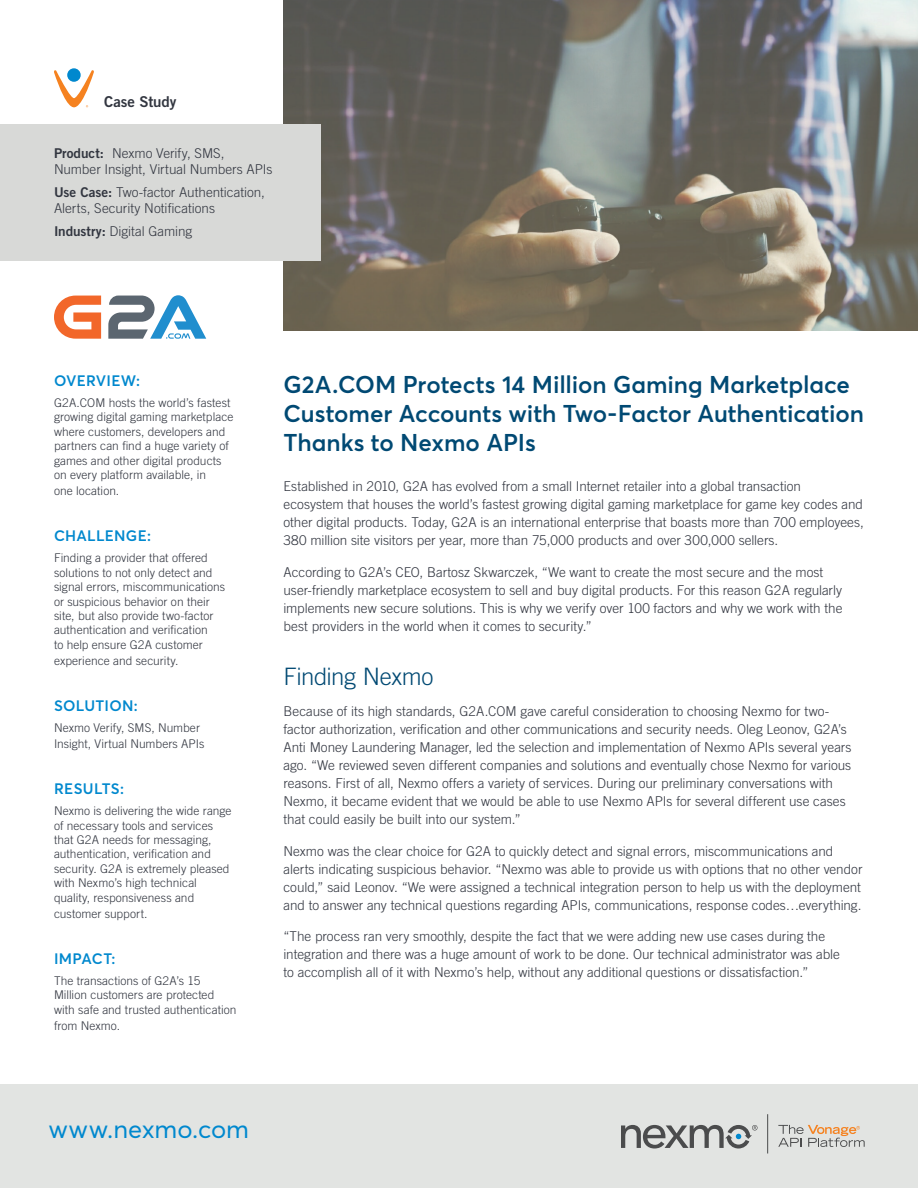
<style>
.page{position:relative;width:918px;height:1188px;background:#fff}
.page>*{position:absolute;margin:0;border:0;box-sizing:border-box;transform-origin:0 0}
.t1{font:25.5px "Averta";color:#0088ce}
.t2{font:600 24px/28.8px "Averta";letter-spacing:-.005em;color:#004973}
.t3{font:300 24px "Trade Gothic LT Std";letter-spacing:-.015em;color:#004973}
.t4{font:600 15px "Averta";letter-spacing:.02em;color:#0088ce}
.t5{font:15px "Trade Gothic LT Std Bd 2";letter-spacing:-.005em;color:#323640}
.t6{font:300 13.5px/18px "Trade Gothic LT Std";color:#323640}
.t7{font:300 12px/14.4px "Trade Gothic LT Std";letter-spacing:.005em;color:#323640}
.s1{font-family:"Trade Gothic LT Std Bd 2";font-weight:400}
</style>
<div class="page">
<div style="left:0;top:1084px;width:918px;height:104px;background:#e2e4e2"></div>
<svg style="left:621px;top:1125px;width:137px;height:24px"></svg>
<svg style="left:778px;top:1125px;width:87px;height:22px"></svg>
<hr style="left:767px;top:1114px;width:1px;height:40px;background:#4b4c4d">
<svg style="left:54px;top:70px;width:40px;height:37px"></svg>
<div style="left:67px;top:68px;width:14px;height:14px;background:#0088ce;border-radius:50%"></div>
<img style="left:284px;top:0;width:634px;height:330px">
<svg style="left:54px;top:296px;width:47px;height:43px"></svg>
<svg style="left:108px;top:295px;width:98px;height:44px"></svg>
<div style="left:0;top:124px;width:321px;height:136px;background:#d8d9d7"></div>
<p class="t5" style="left:104px;top:93px;width:74px">Case Study</p>
<p class="t6" style="left:54px;top:145px;width:220px;line-height:16.2px"><span class="s1">Product:</span> Nexmo Verify, SMS,<br>Number Insight, Virtual Numbers APIs</p>
<p class="t6" style="left:54px;top:184px;width:213px;line-height:16.2px"><span class="s1">Use Case:</span> Two-factor Authentication,<br>Alerts, Security Notifications</p>
<p class="t6" style="left:54px;top:222px;width:140px"><span class="s1">Industry:</span> Digital Gaming</p>
<p class="t4" style="left:54px;top:371px;width:88px">OVERVIEW:</p>
<p class="t7" style="left:54px;top:395px;width:181px">G2A.COM hosts the world’s fastest growing digital gaming marketplace where customers, developers and partners can find a huge variety of games and other digital products on every platform available, in</p>
<p class="t7" style="left:54px;top:484px;width:67px">one location.</p>
<p class="t4" style="left:54px;top:526px;width:99px">CHALLENGE:</p>
<p class="t7" style="left:54px;top:551px;width:173px">Finding a provider that offered solutions to not only detect and signal errors, miscommunications or suspicious behavior on their site, but also provide two-factor authentication and verification<br>to help ensure G2A customer</p>
<p class="t7" style="left:54px;top:653px;width:126px">experience and security.</p>
<p class="t4" style="left:54px;top:696px;width:85px">SOLUTION:</p>
<p class="t7" style="left:54px;top:719px;width:152px;line-height:16.2px">Nexmo Verify, SMS, Number<br>Insight, Virtual Numbers APIs</p>
<p class="t4" style="left:54px;top:779px;width:71px">RESULTS:</p>
<p class="t7" style="left:54px;top:804px;width:179px">Nexmo is delivering the wide range of necessary tools and services that G2A needs for messaging, authentication, verification and security. G2A is extremely pleased with Nexmo’s high technical quality, responsiveness and</p>
<p class="t7" style="left:54px;top:906px;width:95px">customer support.</p>
<p class="t4" style="left:54px;top:949px;width:63px">IMPACT:</p>
<p class="t7" style="left:54px;top:973px;width:184px">The transactions of G2A’s 15<br>Million customers are protected with safe and trusted authentication</p>
<p class="t7" style="left:54px;top:1018px;width:68px">from Nexmo.</p>
<h2 class="t2" style="left:284px;top:370px;width:582px">G2A.COM Protects 14 Million Gaming Marketplace<br>Customer Accounts with Two-Factor Authentication<br>Thanks to Nexmo APIs</h2>
<p class="t6" style="left:284px;top:477px;width:582px">Established in 2010, G2A has evolved from a small Internet retailer into a global transaction ecosystem that houses the world’s fastest growing digital gaming marketplace for game key codes and other digital products. Today, G2A is an international enterprise that boasts more than 700 employees, 380 million site visitors per year, more than 75,000 products and over 300,000 sellers.</p>
<p class="t6" style="left:284px;top:563px;width:561px">According to G2A’s CEO, Bartosz Skwarczek, “We want to create the most secure and the most user-friendly marketplace ecosystem to sell and buy digital products. For this reason G2A regularly implements new secure solutions. This is why we verify over 100 factors and why we work with the best providers in the world when it comes to security.”</p>
<h2 class="t3" style="left:284px;top:662px;width:151px">Finding Nexmo</h2>
<p class="t6" style="left:284px;top:702px;width:570px">Because of its high standards, G2A.COM gave careful consideration to choosing Nexmo for two&shy;factor authorization, verification and other communications and security needs. Oleg Leonov, G2A’s Anti Money Laundering Manager, led the selection and implementation of Nexmo APIs several years ago. “We reviewed seven different companies and solutions and eventually chose Nexmo for various reasons. First of all, Nexmo offers a variety of services. During our preliminary conversations with Nexmo, it became evident that we would be able to use Nexmo APIs for several different use cases that could easily be built into our system.”</p>
<p class="t6" style="left:284px;top:842px;width:581px">Nexmo was the clear choice for G2A to quickly detect and signal errors, miscommunications and alerts indicating suspicious behavior. “Nexmo was able to provide us with options that no other vendor could,” said Leonov. “We were assigned a technical integration person to help us with the deployment and to answer any technical questions regarding APIs, communications, response codes…everything.</p>
<p class="t6" style="left:284px;top:927px;width:558px">“The process ran very smoothly, despite the fact that we were adding new use cases during the integration and there was a huge amount of work to be done. Our technical administrator was able to accomplish all of it with Nexmo’s help, without any additional questions or dissatisfaction.”</p>
<h1 class="t1" style="left:49px;top:1113px;width:202px">www.nexmo.com</h1>
</div>
